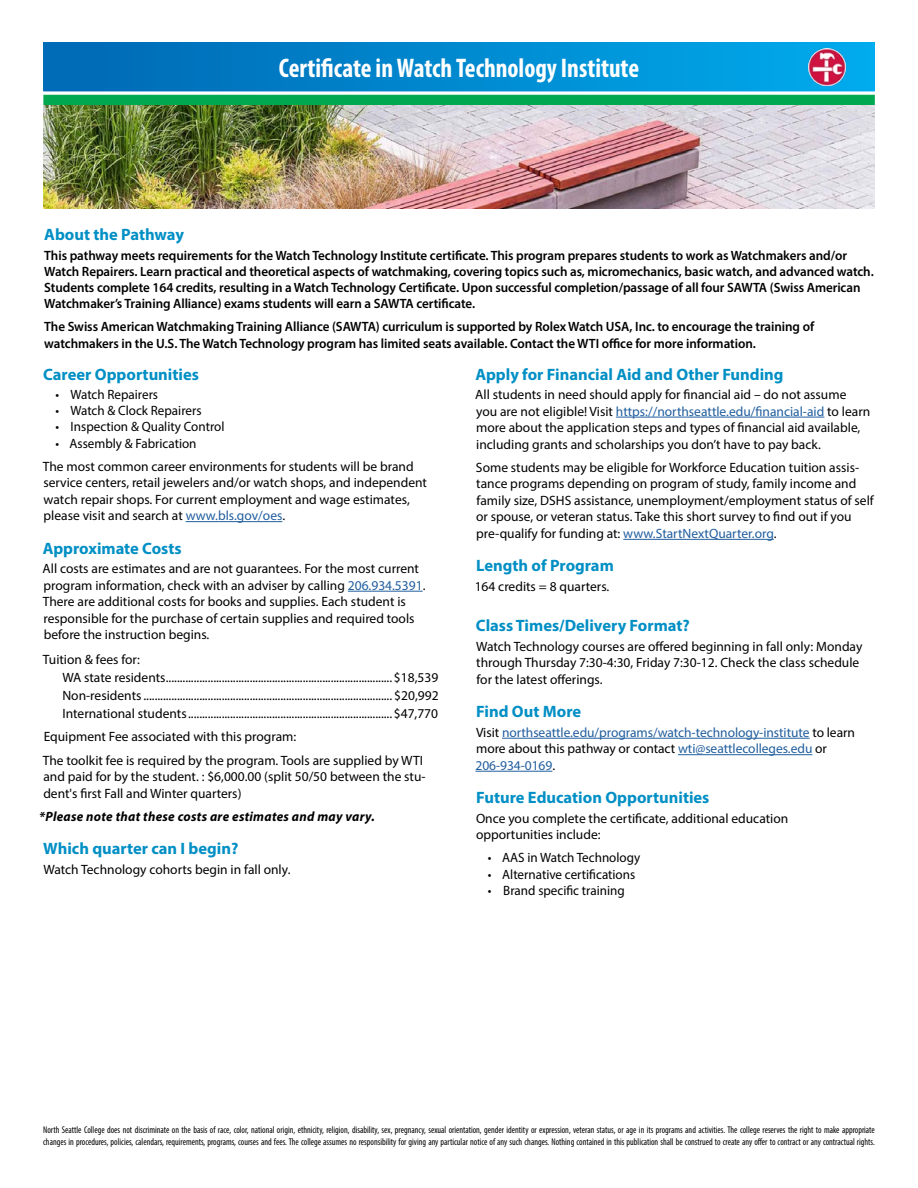
<style>
.page{position:relative;width:918px;height:1188px;background:#fff}
.page>*{position:absolute;margin:0;border:0;box-sizing:border-box;transform-origin:0 0}
.Header__Pathway{font:700 condensed 27px "Myriad Pro";color:#fff;scale:.95 1}
.Subheader_3__less_sp{font:700 16.5px "Myriad Pro";color:#008fc5}
.Subheader_3__Bold_Bl{font:700 16.5px "Myriad Pro";color:#008fc5}
.Body_Style_4__Base{font:13.5px/16.5px "Myriad Pro";color:#000}
.Body_Style_8__Semi-B{font:600 13.5px/16.2px "Myriad Pro";letter-spacing:-.005em;color:#000}
.Body_Style_4__Base_S{font:13.5px/16.5px "Myriad Pro";color:#000}
.Body_Style_5__List_w{font:13.5px "Myriad Pro";color:#000}
.Bullets{font:13.5px "Myriad Pro";color:#000}
.Body_Style_4__Base-2{font:13.5px/16.5px "Myriad Pro";letter-spacing:-.005em;color:#215e9e}
.Body_Style_7__Bold_B{font:italic 700 13.5px "Myriad Pro";letter-spacing:.02em;color:#000}
.Subtext{font:condensed 9.75px/11.7px "Myriad Pro";color:#000;scale:.94 1}
.s1{color:#215e9e}
.s2{color:#000}
</style>
<div class="page">
<div style="left:44px;top:43px;width:830px;height:48px;background:linear-gradient(to right,#0067b3,#00aced)"></div>
<div style="left:43px;top:95px;width:832px;height:10px;background:#00a94f"></div>
<img style="left:43px;top:105px;width:832px;height:104px">
<img style="left:808px;top:48px;width:38px;height:38px">
<hr style="left:186px;top:521px;width:96px;height:1px;background:#215e9e">
<hr style="left:348px;top:591px;width:75px;height:1px;background:#215e9e">
<hr style="left:616px;top:417px;width:208px;height:1px;background:#215e9e">
<hr style="left:623px;top:539px;width:151px;height:1px;background:#215e9e">
<hr style="left:502px;top:738px;width:308px;height:1px;background:#215e9e">
<hr style="left:678px;top:754px;width:134px;height:1px;background:#215e9e">
<hr style="left:475px;top:771px;width:77px;height:1px;background:#215e9e">
<h1 class="Header__Pathway" style="left:279px;top:51px;width:381px">Certificate in Watch Technology Institute</h1>
<p class="Subheader_3__Bold_Bl" style="left:44px;top:224px;width:141px">About the Pathway</p>
<p class="Body_Style_8__Semi-B" style="left:44px;top:247px;width:831px">This pathway meets requirements for the Watch Technology Institute certificate. This program prepares students to work as Watchmakers and/or Watch Repairers. Learn practical and theoretical aspects of watchmaking, covering topics such as, micromechanics, basic watch, and advanced watch.<br>Students complete 164 credits, resulting in a Watch Technology Certificate. Upon successful completion/passage of all four SAWTA (Swiss American Watchmaker’s Training Alliance) exams students will earn a SAWTA certificate.</p>
<p class="Body_Style_8__Semi-B" style="left:44px;top:318px;width:771px">The Swiss American Watchmaking Training Alliance (SAWTA) curriculum is supported by Rolex Watch USA, Inc. to encourage the training of watchmakers in the U.S. The Watch Technology program has limited seats available. Contact the WTI office for more information.</p>
<p class="Subheader_3__Bold_Bl" style="left:43px;top:363px;width:157px">Career Opportunities</p>
<p class="Bullets" style="left:55px;top:386px;width:104px">• Watch Repairers</p>
<p class="Bullets" style="left:55px;top:402px;width:148px">• Watch &amp; Clock Repairers</p>
<p class="Bullets" style="left:55px;top:418px;width:171px">• Inspection &amp; Quality Control</p>
<p class="Bullets" style="left:55px;top:435px;width:143px">• Assembly &amp; Fabrication</p>
<p class="Body_Style_4__Base_S" style="left:43px;top:458px;width:386px">The most common career environments for students will be brand service centers, retail jewelers and/or watch shops, and independent watch repair shops. For current employment and wage estimates, please visit and search at <span class="s1">www.bls.gov/oes</span>.</p>
<p class="Subheader_3__Bold_Bl" style="left:43px;top:537px;width:140px">Approximate Costs</p>
<p class="Body_Style_4__Base" style="left:43px;top:560px;width:384px">All costs are estimates and are not guarantees. For the most current program information, check with an adviser by calling <span class="s1">206.934.5391</span>.<br>There are additional costs for books and supplies. Each student is responsible for the purchase of certain supplies and required tools before the instruction begins.</p>
<p class="Body_Style_5__List_w" style="left:43px;top:651px;width:99px">Tuition &amp; fees for:</p>
<p class="Body_Style_5__List_w" style="left:62px;top:669px;width:377px">WA state residents................................................................................. $18,539</p>
<p class="Body_Style_5__List_w" style="left:62px;top:687px;width:378px">Non-residents......................................................................................... $20,992</p>
<p class="Body_Style_5__List_w" style="left:62px;top:705px;width:377px">International students.........................................................................$47,770</p>
<p class="Body_Style_4__Base_S" style="left:44px;top:728px;width:254px">Equipment Fee associated with this program:</p>
<p class="Body_Style_4__Base_S" style="left:43px;top:752px;width:384px">The toolkit fee is required by the program. Tools are supplied by WTI and paid for by the student. : $6,000.00 (split 50/50 between the stu&shy;dent's first Fall and Winter quarters)</p>
<p class="Body_Style_7__Bold_B" style="left:39px;top:807px;width:337px">*Please note that these costs are estimates and may vary.</p>
<p class="Subheader_3__less_sp" style="left:43px;top:838px;width:197px">Which quarter can I begin?</p>
<p class="Body_Style_4__Base" style="left:43px;top:861px;width:249px">Watch Technology cohorts begin in fall only.</p>
<p class="Subheader_3__less_sp" style="left:475px;top:363px;width:310px">Apply for Financial Aid and Other Funding</p>
<p class="Body_Style_4__Base" style="left:475px;top:386px;width:397px">All students in need should apply for financial aid – do not assume you are not eligible! Visit <span class="s1">https://northseattle.edu/financial-aid</span> to learn more about the application steps and types of financial aid available, including grants and scholarships you don’t have to pay back.</p>
<p class="Body_Style_4__Base" style="left:476px;top:459px;width:399px">Some students may be eligible for Workforce Education tuition assis&shy;tance programs depending on program of study, family income and family size, DSHS assistance, unemployment/employment status of self or spouse, or veteran status. Take this short survey to find out if you pre-qualify for funding at: <span class="s1">www.StartNextQuarter.org</span>.</p>
<p class="Subheader_3__less_sp" style="left:476px;top:555px;width:139px">Length of Program</p>
<p class="Body_Style_4__Base" style="left:475px;top:578px;width:136px">164 credits = 8 quarters.</p>
<p class="Subheader_3__Bold_Bl" style="left:476px;top:615px;width:215px">Class Times/Delivery Format?</p>
<p class="Body_Style_4__Base" style="left:476px;top:638px;width:388px">Watch Technology courses are offered beginning in fall only: Monday through Thursday 7:30-4:30, Friday 7:30-12. Check the class schedule for the latest offerings.</p>
<p class="Subheader_3__less_sp" style="left:476px;top:701px;width:107px">Find Out More</p>
<p class="Body_Style_4__Base-2" style="left:475px;top:724px;width:381px"><span class="s2">Visit</span> northseattle.edu/programs/watch-technology-institute <span class="s2">to learn more about this pathway or contact</span> wti@seattlecolleges.edu <span class="s2">or<br></span>206-934-0169<span class="s2">.</span></p>
<p class="Subheader_3__less_sp" style="left:476px;top:787px;width:235px">Future Education Opportunities</p>
<p class="Body_Style_4__Base" style="left:476px;top:810px;width:314px">Once you complete the certificate, additional education opportunities include:</p>
<p class="Bullets" style="left:488px;top:849px;width:154px">• AAS in Watch Technology</p>
<p class="Bullets" style="left:488px;top:866px;width:149px">• Alternative certifications</p>
<p class="Bullets" style="left:488px;top:882px;width:138px">• Brand specific training</p>
<p class="Subtext" style="left:43px;top:1124px;width:886px">North Seattle College does not discriminate on the basis of race, color, national origin, ethnicity, religion, disability, sex, pregnancy, sexual orientation, gender identity or expression, veteran status, or age in its programs and activities. The college reserves the right to make appropriate changes in procedures, policies, calendars, requirements, programs, courses and fees. The college assumes no responsibility for giving any particular notice of any such changes. Nothing contained in this publication shall be construed to create any offer to contract or any contractual rights.</p>
</div>
